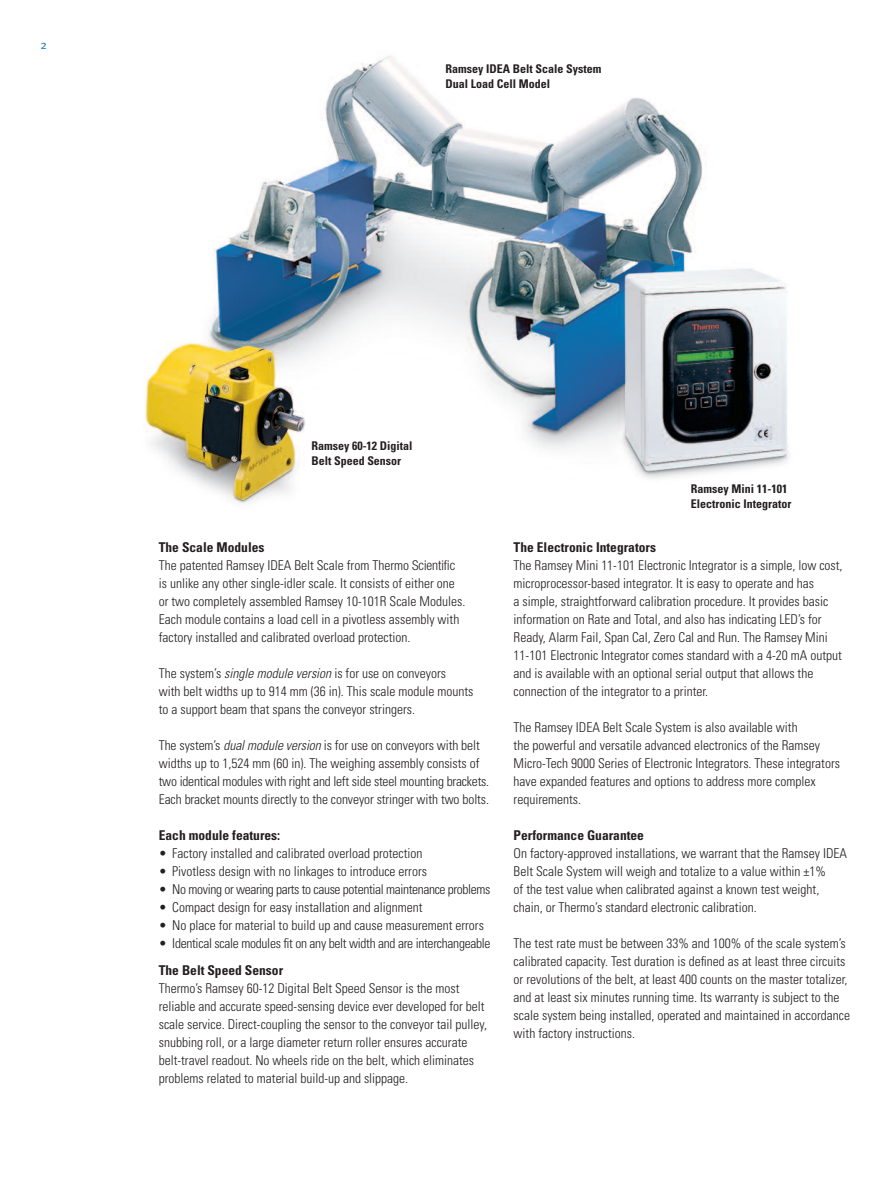
<style>
.page{position:relative;width:891px;height:1188px;background:#fff}
.page>*{position:absolute;margin:0;border:0;box-sizing:border-box;transform-origin:0 0}
.t1{font:300 condensed 13.5px/18px "Univers";color:#231f20}
.t2{font:700 condensed 13.5px "Univers";color:#231f20}
.t3{font:300 condensed 13.5px "Univers";letter-spacing:-.02em;color:#231f20}
.t4{font:300 condensed 13.5px "Univers";letter-spacing:-.025em;color:#231f20}
.t5{font:700 condensed 12px/15px "Univers";color:#231f20}
.t6{font:12px "Meta";color:#3287bb}
.s1{font-weight:700}
.s2{font-family:"Helvetica Neue"}
.s3{font-style:italic}
</style>
<div class="page">
<img style="left:143px;top:56px;width:646px;height:447px">
<p class="t6" style="left:40px;top:41px;width:8px">2</p>
<p class="t5" style="left:445px;top:62px;width:157px">Ramsey IDEA Belt Scale System<br>Dual Load Cell Model</p>
<p class="t5" style="left:311px;top:440px;width:103px">Ramsey 60-12 Digital<br>Belt Speed Sensor</p>
<p class="t1" style="left:159px;top:539px;width:308px"><span class="s1">The Scale Modules<br></span>The patented Ramsey IDEA Belt Scale from Thermo <span class="s2">Scientific </span>is unlike any other single-idler scale. It consists of either one or two completely assembled Ramsey 10-101R Scale Modules.<br>Each module contains a load cell in a pivotless assembly with factory installed and calibrated overload protection.</p>
<p class="t1" style="left:159px;top:665px;width:316px">The system’s <span class="s3">single module version</span> is for use on conveyors<br>with belt widths up to 914 mm (36 in). This scale module mounts to a support beam that spans the conveyor stringers.</p>
<p class="t1" style="left:159px;top:737px;width:332px">The system’s <span class="s3">dual module version</span> is for use on conveyors with belt widths up to 1,524 mm (60 in). The weighing assembly consists of two identical modules with right and left side steel mounting brackets.<br>Each bracket mounts directly to the conveyor stringer with two bolts.</p>
<p class="t2" style="left:159px;top:830px;width:123px">Each module features:</p>
<p class="t1" style="left:159px;top:845px;width:265px">• Factory installed and calibrated overload protection</p>
<p class="t1" style="left:159px;top:863px;width:270px">• Pivotless design with no linkages to introduce errors</p>
<p class="t4" style="left:159px;top:884px;width:333px">• No moving or wearing parts to cause potential maintenance problems</p>
<p class="t1" style="left:159px;top:899px;width:265px">• Compact design for easy installation and alignment</p>
<p class="t1" style="left:159px;top:917px;width:327px">• No place for material to build up and cause measurement errors</p>
<p class="t3" style="left:159px;top:938px;width:333px">• Identical scale modules fit on any belt width and are interchangeable</p>
<p class="t2" style="left:159px;top:965px;width:126px">The Belt Speed Sensor</p>
<p class="t1" style="left:159px;top:980px;width:330px">Thermo’s Ramsey 60-12 Digital Belt Speed Sensor is the most reliable and accurate speed-sensing device ever developed for belt scale service. Direct-coupling the sensor to the conveyor tail pulley, snubbing roll, or a large diameter return roller ensures accurate belt-travel readout. No wheels ride on the belt, which eliminates problems related to material build-up and slippage.</p>
<p class="t5" style="left:691px;top:482px;width:102px">Ramsey Mini 11-101<br>Electronic Integrator</p>
<p class="t2" style="left:514px;top:542px;width:144px">The Electronic Integrators</p>
<p class="t1" style="left:514px;top:557px;width:330px">The Ramsey Mini 11-101 Electronic Integrator is a simple, low cost, microprocessor-based integrator. It is easy to operate and has<br>a simple, straightforward calibration procedure. It provides basic information on Rate and Total, and also has indicating LED’s for Ready, Alarm Fail, Span Cal, Zero Cal and Run. The Ramsey Mini 11-101 Electronic Integrator comes standard with a 4-20 mA output and is available with an optional serial output that allows the connection of the integrator to a printer.</p>
<p class="t1" style="left:514px;top:719px;width:328px">The Ramsey IDEA Belt Scale System is also available with<br>the powerful and versatile advanced electronics of the Ramsey Micro-Tech 9000 Series of Electronic Integrators. These integrators have expanded features and options to address more complex requirements.</p>
<p class="t2" style="left:514px;top:830px;width:132px">Performance Guarantee</p>
<p class="t1" style="left:514px;top:845px;width:335px">On factory-approved installations, we warrant that the Ramsey IDEA Belt Scale System will weigh and totalize to a value within ±1%<br>of the test value when calibrated against a known test weight, chain, or Thermo’s standard electronic calibration.</p>
<p class="t1" style="left:514px;top:935px;width:338px">The test rate must be between 33% and 100% of the scale system’s calibrated capacity. Test duration is defined as at least three circuits or revolutions of the belt, at least 400 counts on the master totalizer, and at least six minutes running time. Its warranty is subject to the scale system being installed, operated and maintained in accordance with factory instructions.</p>
</div>
